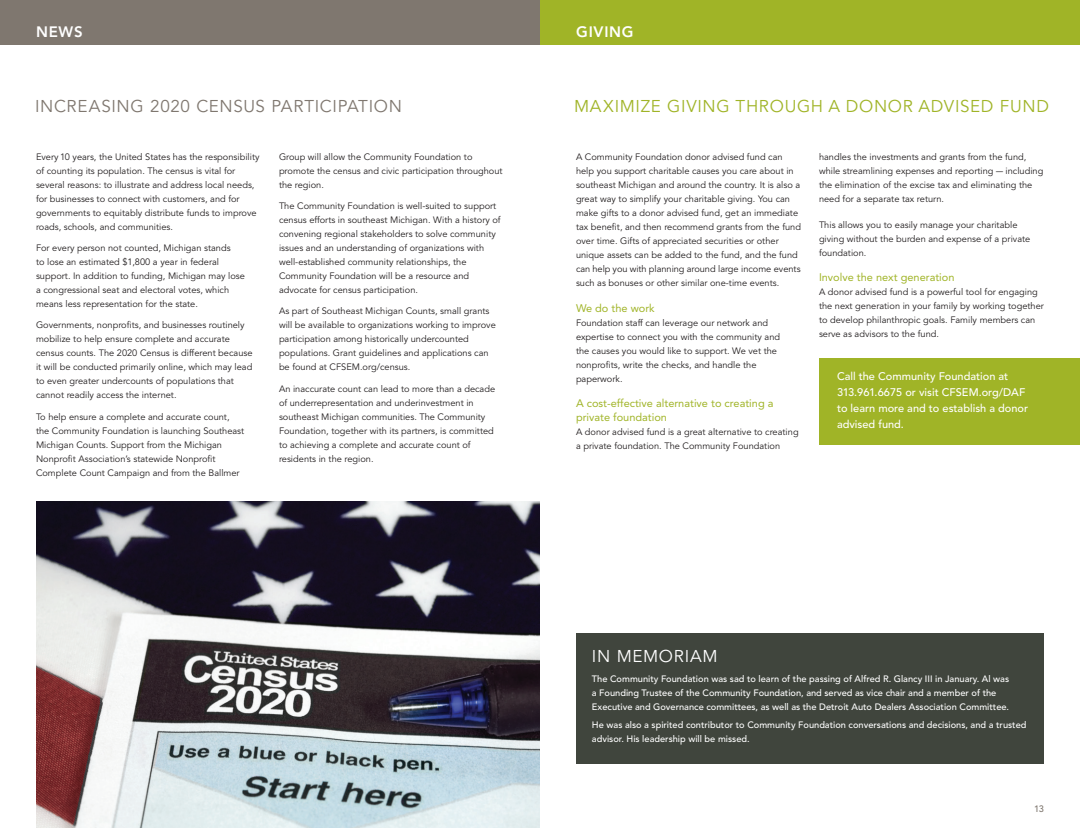
<style>
.page{position:relative;width:1080px;height:828px;background:#fff}
.page>*{position:absolute;margin:0;border:0;box-sizing:border-box;transform-origin:0 0}
.t1{font:17px "Avenir LT Std";letter-spacing:.045em;color:#a0b427}
.t2{font:17px "Avenir LT Std";letter-spacing:.04em;color:#7f776f}
.t3{font:17px "Avenir LT Std";letter-spacing:.045em;color:#fff}
.t4{font:800 15px "Avenir LT Std";letter-spacing:.05em;color:#fff}
.t5{font:500 11px/16px "Avenir LT Std";color:#fff}
.t6{font:11px/14px "Avenir LT Std";color:#a0b427}
.t7{font:9.2px/14px "Avenir LT Std";color:#231f20}
.t8{font:500 9.2px/14px "Avenir LT Std";color:#fff}
.CF_Main_Body_1{font:500 9.2px "Avenir LT Std";color:#7f776f}
</style>
<div class="page">
<div style="left:819px;top:358px;width:261px;height:87px;background:#a0b427"></div>
<div style="left:540px;top:0;width:540px;height:45px;background:#a0b427"></div>
<div style="left:576px;top:633px;width:468px;height:130px;background:#40453d"></div>
<img style="left:36px;top:501px;width:504px;height:327px">
<div style="left:0;top:0;width:540px;height:45px;background:#7f776f"></div>
<p class="t4" style="left:36px;top:23px;width:48px">NEWS</p>
<p class="t2" style="left:35px;top:96px;width:369px">INCREASING 2020 CENSUS PARTICIPATION</p>
<p class="t7" style="left:36px;top:150px;width:225px">Every 10 years, the United States has the responsibility of counting its population. The census is vital for several reasons: to illustrate and address local needs, for businesses to connect with customers, and for governments to equitably distribute funds to improve roads, schools, and communities.</p>
<p class="t7" style="left:36px;top:241px;width:211px">For every person not counted, Michigan stands<br>to lose an estimated $1,800 a year in federal support. In addition to funding, Michigan may lose a congressional seat and electoral votes, which means less representation for the state.</p>
<p class="t7" style="left:36px;top:318px;width:218px">Governments, nonprofits, and businesses routinely mobilize to help ensure complete and accurate census counts. The 2020 Census is different because it will be conducted primarily online, which may lead to even greater undercounts of populations that cannot readily access the internet.</p>
<p class="t7" style="left:36px;top:410px;width:210px">To help ensure a complete and accurate count, the Community Foundation is launching Southeast Michigan Counts. Support from the Michigan Nonprofit Association’s statewide Nonprofit Complete Count Campaign and from the Ballmer</p>
<p class="t7" style="left:279px;top:150px;width:225px">Group will allow the Community Foundation to promote the census and civic participation throughout the region.</p>
<p class="t7" style="left:279px;top:199px;width:223px">The Community Foundation is well-suited to support census efforts in southeast Michigan. With a history of convening regional stakeholders to solve community issues and an understanding of organizations with well-established community relationships, the Community Foundation will be a resource and advocate for census participation.</p>
<p class="t7" style="left:279px;top:304px;width:218px">As part of Southeast Michigan Counts, small grants will be available to organizations working to improve participation among historically undercounted populations. Grant guidelines and applications can be found at CFSEM.org/census.</p>
<p class="t7" style="left:279px;top:382px;width:218px">An inaccurate count can lead to more than a decade of underrepresentation and underinvestment in southeast Michigan communities. The Community Foundation, together with its partners, is committed to achieving a complete and accurate count of residents in the region.</p>
<p class="t4" style="left:576px;top:23px;width:59px">GIVING</p>
<p class="t1" style="left:574px;top:96px;width:476px">MAXIMIZE GIVING THROUGH A DONOR ADVISED FUND</p>
<p class="t7" style="left:576px;top:150px;width:227px">A Community Foundation donor advised fund can help you support charitable causes you care about in southeast Michigan and around the country. It is also a great way to simplify your charitable giving. You can make gifts to a donor advised fund, get an immediate tax benefit, and then recommend grants from the fund over time. Gifts of appreciated securities or other unique assets can be added to the fund, and the fund can help you with planning around large income events such as bonuses or other similar one-time events.</p>
<p class="t6" style="left:576px;top:301px;width:80px">We do the work</p>
<p class="t7" style="left:576px;top:316px;width:206px">Foundation staff can leverage our network and expertise to connect you with the community and the causes you would like to support. We vet the nonprofits, write the checks, and handle the paperwork.</p>
<p class="t6" style="left:576px;top:397px;width:199px">A cost-effective alternative to creating a private foundation</p>
<p class="t7" style="left:576px;top:425px;width:224px">A donor advised fund is a great alternative to creating a private foundation. The Community Foundation</p>
<p class="t7" style="left:819px;top:150px;width:226px">handles the investments and grants from the fund, while streamlining expenses and reporting — including the elimination of the excise tax and eliminating the need for a separate tax return.</p>
<p class="t7" style="left:819px;top:218px;width:213px">This allows you to easily manage your charitable giving without the burden and expense of a private foundation.</p>
<p class="t6" style="left:819px;top:271px;width:137px">Involve the next generation</p>
<p class="t7" style="left:819px;top:285px;width:226px">A donor advised fund is a powerful tool for engaging the next generation in your family by working together to develop philanthropic goals. Family members can serve as advisors to the fund.</p>
<p class="t5" style="left:837px;top:369px;width:193px">Call the Community Foundation at<br>313.961.6675 or visit CFSEM.org/DAF to learn more and to establish a donor advised fund.</p>
<p class="t3" style="left:592px;top:646px;width:127px">IN MEMORIAM</p>
<p class="t8" style="left:592px;top:672px;width:419px">The Community Foundation was sad to learn of the passing of Alfred R. Glancy III in January. Al was a Founding Trustee of the Community Foundation, and served as vice chair and a member of the<br>Executive and Governance committees, as well as the Detroit Auto Dealers Association Committee.</p>
<p class="t8" style="left:592px;top:718px;width:436px">He was also a spirited contributor to Community Foundation conversations and decisions, and a trusted advisor. His leadership will be missed.</p>
<p class="CF_Main_Body_1" style="left:1034px;top:804px;width:11px">13</p>
</div>
